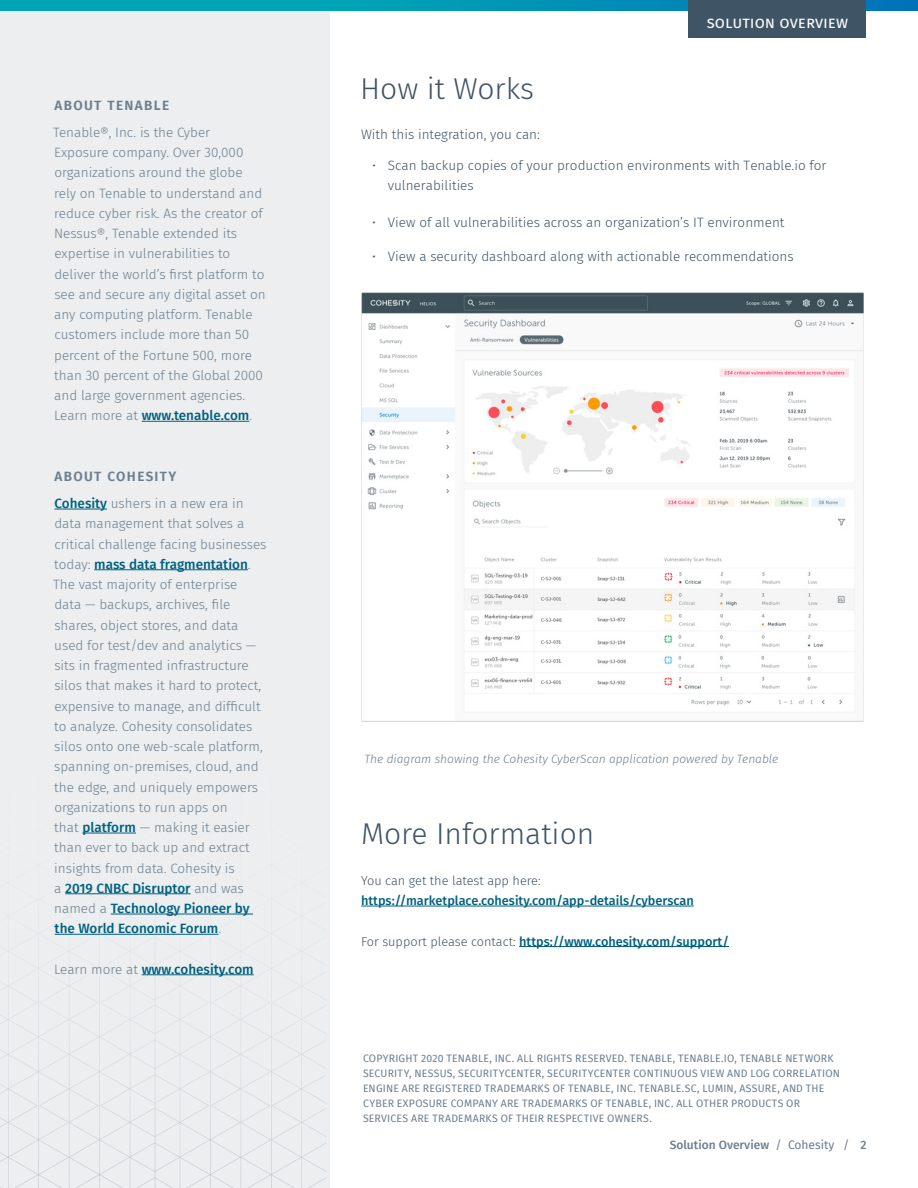
<style>
.page{position:relative;width:918px;height:1188px;background:#fff}
.page>*{position:absolute;margin:0;border:0;box-sizing:border-box;transform-origin:0 0}
.t1{font:300 30px "Fira Sans";color:#3f5465}
.t2{font:300 30px "Fira Sans";color:#415364}
.t3{font:16.5px "Fira Sans";color:#fff}
.t4{font:300 13.5px/20.2px "Fira Sans";color:#6c7f8f}
.t5{font:300 13.5px/20.2px "Fira Sans";color:#3f5465}
.t6{font:500 13.5px "Fira Sans";color:#00607f}
.t7{font:600 13.5px "Fira Sans";letter-spacing:.1em;color:#6c7f8f}
.t8{font:500 12.75px/20.2px "Fira Sans";color:#00607f}
.t9{font:italic 300 12px "Fira Sans";color:#6c7f8f}
.t10{font:500 12px "Fira Sans";color:#6c7f8f}
.Body_Copy{font:10.5px/15px "Fira Sans";letter-spacing:.02em;color:#6c7f8f}
.s1{font-weight:500;color:#00607f}
.s2{font-weight:300;color:#6c7f8f}
.s3{font-weight:300;color:#3f5465}
.s4{font-weight:400}
</style>
<div class="page">
<div style="left:0;top:0;width:329px;height:1188px;background:#eceeef"></div>
<img style="left:0;top:832px;width:327px;height:356px">
<svg style="left:0;top:0;width:918px;height:10px;background:#009ab5"></svg>
<hr style="left:361px;top:906px;width:333px;height:1px;background:#00607f">
<hr style="left:519px;top:946px;width:210px;height:1px;background:#00607f">
<div style="left:688px;top:0;width:178px;height:38px;background:#3f5465"></div>
<hr style="left:142px;top:421px;width:107px;height:1px;background:#00607f">
<hr style="left:54px;top:509px;width:53px;height:1px;background:#00607f">
<hr style="left:94px;top:569px;width:154px;height:1px;background:#00607f">
<hr style="left:82px;top:833px;width:54px;height:1px;background:#00607f">
<hr style="left:65px;top:893px;width:126px;height:1px;background:#00607f">
<hr style="left:111px;top:914px;width:142px;height:1px;background:#00607f">
<hr style="left:55px;top:934px;width:163px;height:1px;background:#00607f">
<hr style="left:142px;top:974px;width:112px;height:1px;background:#00607f">
<img style="left:361px;top:292px;width:502px;height:429px">
<p class="t7" style="left:55px;top:94px;width:116px">ABOUT TENABLE</p>
<p class="t4" style="left:53px;top:122px;width:192px">Tenable®, Inc. is the Cyber<br>Exposure company. Over 30,000</p>
<p class="t4" style="left:54px;top:162px;width:210px">organizations around the globe rely on Tenable to understand and</p>
<p class="t4" style="left:54px;top:203px;width:210px">reduce cyber risk. As the creator of<br>Nessus®, Tenable extended its</p>
<p class="t4" style="left:54px;top:243px;width:213px">expertise in vulnerabilities to deliver the world’s first platform to see and secure any digital asset on any computing platform. Tenable</p>
<p class="t4" style="left:54px;top:324px;width:199px">customers include more than 50 percent of the Fortune 500, more</p>
<p class="t4" style="left:54px;top:365px;width:210px">than 30 percent of the Global 2000 and large government agencies.<br>Learn more at <span class="s1">www.tenable.com</span>.</p>
<p class="t7" style="left:55px;top:465px;width:123px">ABOUT COHESITY</p>
<p class="t4" style="left:53px;top:493px;width:215px"><span class="s1">Cohesity</span> ushers in a new era in data management that solves a critical challenge facing businesses today: <span class="s1">mass data fragmentation</span>.<br>The vast majority of enterprise data — backups, archives, file shares, object stores, and data used for test/dev and analytics — sits in fragmented infrastructure silos that makes it hard to protect, expensive to manage, and difficult to analyze. Cohesity consolidates silos onto one web-scale platform, spanning on-premises, cloud, and the edge, and uniquely empowers organizations to run apps on<br>that <span class="s1">platform</span> — making it easier than ever to back up and extract insights from data. Cohesity is<br>a <span class="s1">2019 CNBC Disruptor</span> and was named a <span class="s1">Technology Pioneer by the World Economic Forum</span>.</p>
<p class="t6" style="left:54px;top:958px;width:201px"><span class="s2">Learn more at</span> www.cohesity.com</p>
<p class="t3" style="left:707px;top:9px;width:143px">SOLUTION OVERVIEW</p>
<p class="t2" style="left:360px;top:67px;width:175px">How it Works</p>
<p class="t5" style="left:361px;top:124px;width:180px">With this integration, you can:</p>
<p class="t5" style="left:388px;top:155px;width:440px;text-indent:-16px">• Scan backup copies of your production environments with Tenable.io for vulnerabilities</p>
<p class="t5" style="left:372px;top:212px;width:414px">• View of all vulnerabilities across an organization’s IT environment</p>
<p class="t5" style="left:372px;top:246px;width:423px">• View a security dashboard along with actionable recommendations</p>
<p class="t9" style="left:364px;top:750px;width:416px">The diagram showing the Cohesity CyberScan application powered by Tenable</p>
<p class="t1" style="left:361px;top:813px;width:235px">More Information</p>
<p class="t8" style="left:361px;top:870px;width:334px"><span class="s3">You can get the latest app here: </span>https://marketplace.cohesity.com/app-details/cyberscan</p>
<p class="t8" style="left:361px;top:930px;width:369px"><span class="s3">For support please contact:</span> https://www.cohesity.com/support/</p>
<p class="Body_Copy" style="left:363px;top:1051px;width:478px">COPYRIGHT 2020 TENABLE, INC. ALL RIGHTS RESERVED. TENABLE, TENABLE.IO, TENABLE NETWORK SECURITY, NESSUS, SECURITYCENTER, SECURITYCENTER CONTINUOUS VIEW AND LOG CORRELATION ENGINE ARE REGISTERED TRADEMARKS OF TENABLE, INC. TENABLE.SC, LUMIN, ASSURE, AND THE CYBER EXPOSURE COMPANY ARE TRADEMARKS OF TENABLE, INC. ALL OTHER PRODUCTS OR SERVICES ARE TRADEMARKS OF THEIR RESPECTIVE OWNERS.</p>
<p class="t10" style="left:670px;top:1135px;width:198px">Solution Overview <span class="s4">/ Cohesity /</span> 2</p>
</div>
